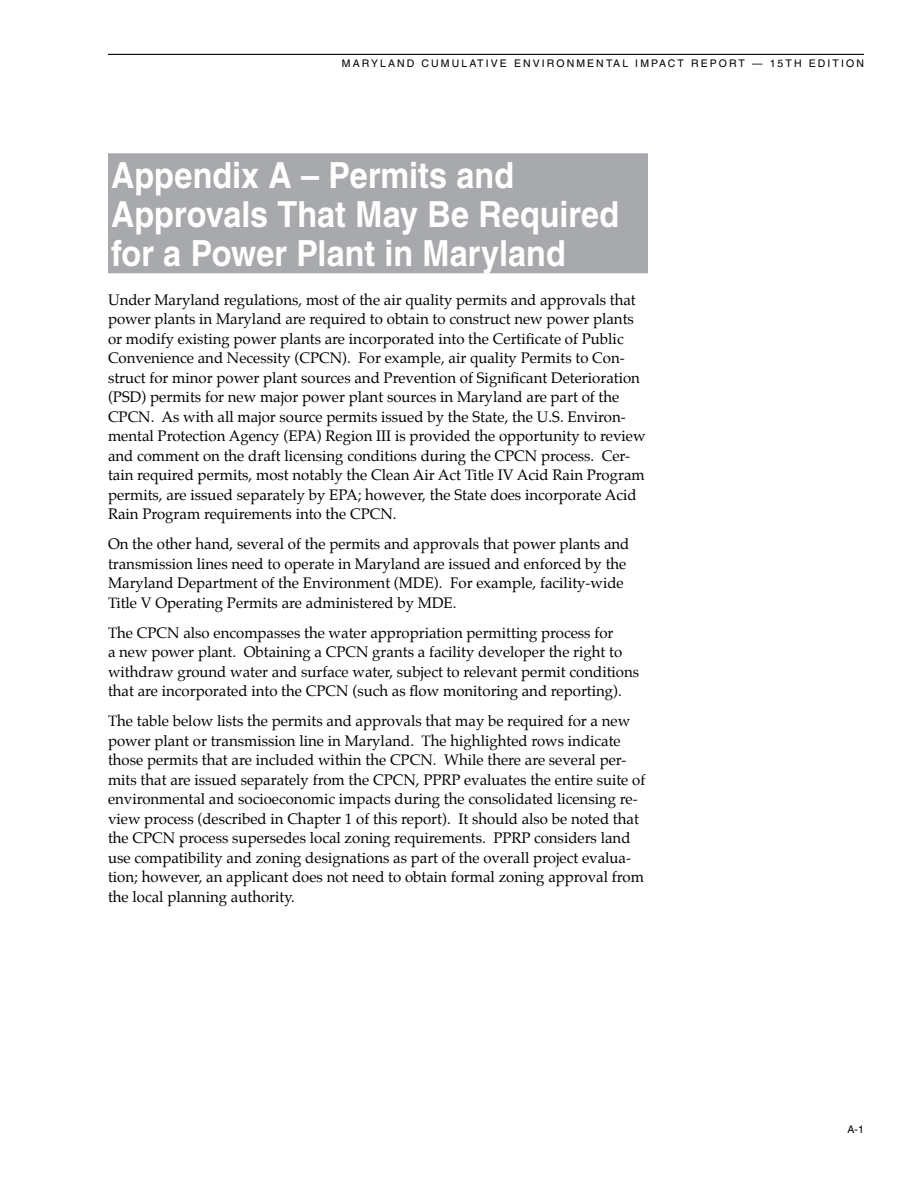
<style>
.page{position:relative;width:918px;height:1188px;background:#fff}
.page>*{position:absolute;margin:0;border:0;box-sizing:border-box;transform-origin:0 0}
.t1{font:700 36px/39px "Helvetica";color:#fff;scale:.9 1}
.t2{font:15px/19.5px "Palatino";color:#000}
.t3{font:10.5px "Helvetica";letter-spacing:.2em;color:#000}
</style>
<div class="page">
<hr style="left:108px;top:54px;width:756px;height:1px;background:#000">
<div style="left:108px;top:153px;width:540px;height:120px;background:#a7a9ac"></div>
<p class="t3" style="left:342px;top:57px;width:524px">MARYLAND CUM ULATIVE E NVIRONM ENTAL IM PACT R EPORT — 15TH E DITION</p>
<h1 class="t1" style="left:111px;top:155px;width:566px">Appendix A – Permits and<br>Approvals That May Be Required for a Power Plant in Maryland</h1>
<p class="t2" style="left:108px;top:290px;width:539px">Under Maryland regulations, most of the air quality permits and approvals that power plants in Maryland are required to obtain to construct new power plants or modify existing power plants are incorporated into the Certificate of Public Convenience and Necessity (CPCN). For example, air quality Permits to Con&shy;struct for minor power plant sources and Prevention of Significant Deterioration (PSD) permits for new major power plant sources in Maryland are part of the CPCN. As with all major source permits issued by the State, the U.S. Environ&shy;mental Protection Agency (EPA) Region III is provided the opportunity to review and comment on the draft licensing conditions during the CPCN process. Cer&shy;tain required permits, most notably the Clean Air Act Title IV Acid Rain Program permits, are issued separately by EPA; however, the State does incorporate Acid Rain Program requirements into the CPCN.</p>
<p class="t2" style="left:108px;top:534px;width:523px">On the other hand, several of the permits and approvals that power plants and transmission lines need to operate in Maryland are issued and enforced by the Maryland Department of the Environment (MDE). For example, facility-wide Title V Operating Permits are administered by MDE.</p>
<p class="t2" style="left:108px;top:623px;width:533px">The CPCN also encompasses the water appropriation permitting process for<br>a new power plant. Obtaining a CPCN grants a facility developer the right to withdraw ground water and surface water, subject to relevant permit conditions that are incorporated into the CPCN (such as flow monitoring and reporting).</p>
<p class="t2" style="left:108px;top:711px;width:539px">The table below lists the permits and approvals that may be required for a new power plant or transmission line in Maryland. The highlighted rows indicate those permits that are included within the CPCN. While there are several per&shy;mits that are issued separately from the CPCN, PPRP evaluates the entire suite of environmental and socioeconomic impacts during the consolidated licensing re&shy;view process (described in Chapter 1 of this report). It should also be noted that the CPCN process supersedes local zoning requirements. PPRP considers land use compatibility and zoning designations as part of the overall project evalua&shy;tion; however, an applicant does not need to obtain formal zoning approval from the local planning authority.</p>
<p class="t3" style="left:848px;top:1123px;width:18px">A-1</p>
</div>
